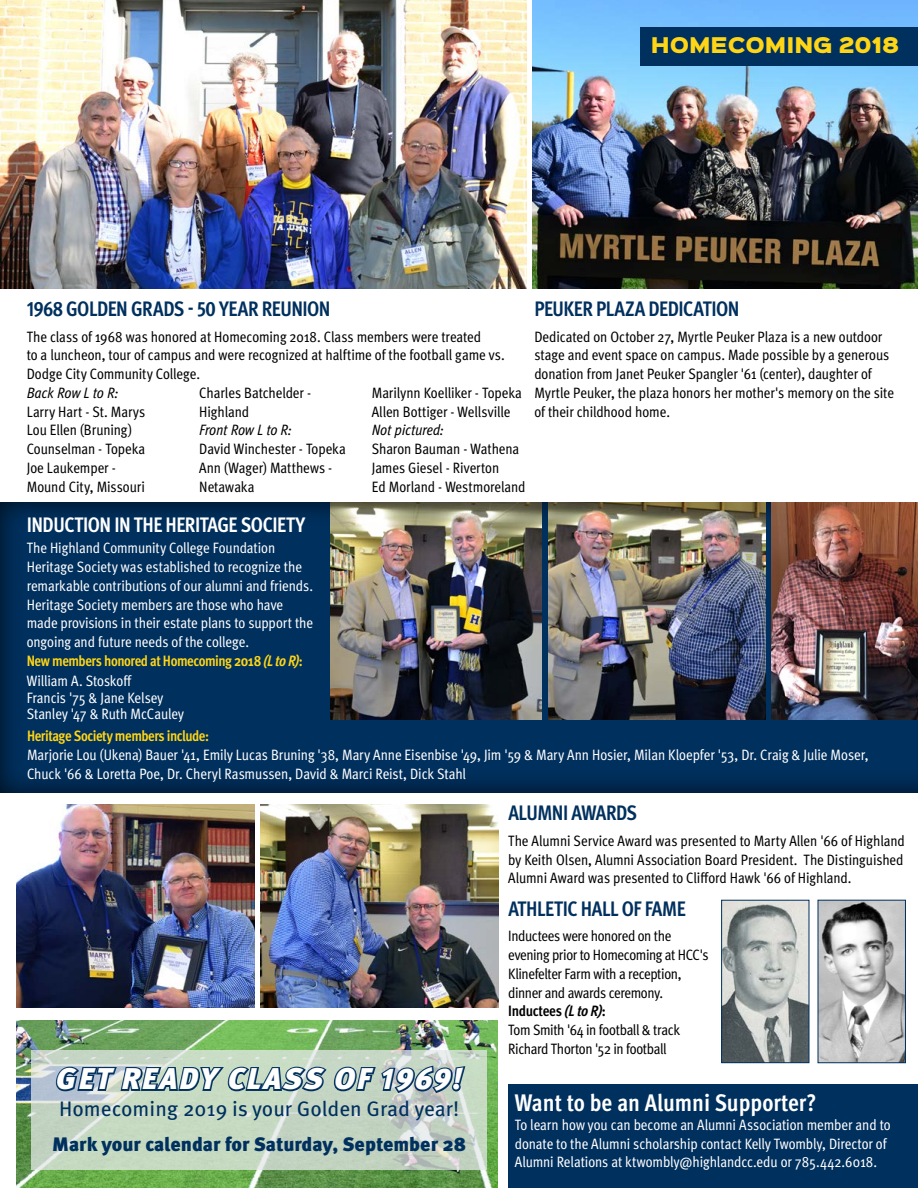
<style>
.page{position:relative;width:918px;height:1188px;background:#fff}
.page>*{position:absolute;margin:0;border:0;box-sizing:border-box;transform-origin:0 0}
.t1{font:italic 900 30px "Meta Pro";letter-spacing:.07em;color:#fff}
.t2{font:700 condensed 24px "Meta Pro";color:#fff}
.t3{font:700 condensed 21px "Meta Pro";letter-spacing:-.025em;color:#00305e}
.t4{font:21px "Meta Pro";color:#00305e}
.t5{font:700 condensed 21px "Meta Pro";letter-spacing:-.025em;color:#fff}
.t6{font:900 19.5px "Meta Pro";color:#00305e}
.t7{font:19.5px "Sinkin Sans 900 X Black";color:#ffd615}
.t8{font:condensed 15px/18.8px "Meta Pro";letter-spacing:-.005em;color:#000}
.t9{font:condensed 15px/18.8px "Meta Pro";letter-spacing:-.005em;color:#fff}
.t10{font:condensed 15px/18.8px "Meta Pro";letter-spacing:-.025em;color:#000}
.t11{font:italic condensed 15px "Meta Pro";letter-spacing:-.005em;color:#000}
.t12{font:700 condensed 15px "Meta Pro";letter-spacing:-.03em;color:#ffd615}
.s1{font-weight:700;color:#ffd615}
.s2{font-weight:700;font-style:italic;color:#ffd615}
.s3{font-weight:700}
.s4{font-weight:700;font-style:italic}
</style>
<div class="page">
<div style="left:0;top:490px;width:918px;height:304px;background:#000;opacity:.75"></div>
<div style="left:508px;top:1085px;width:410px;height:103px;background:#00305e"></div>
<img style="left:533px;top:0;width:385px;height:288px">
<div style="left:640px;top:27px;width:278px;height:39px;background:#00305e"></div>
<img style="left:0;top:0;width:526px;height:288px">
<img style="left:772px;top:502px;width:146px;height:218px">
<img style="left:548px;top:502px;width:218px;height:218px">
<img style="left:260px;top:805px;width:238px;height:203px">
<img style="left:331px;top:502px;width:211px;height:218px">
<img style="left:16px;top:805px;width:238px;height:203px">
<img style="left:723px;top:902px;width:84px;height:159px">
<div style="left:721px;top:900px;width:88px;height:163px;border:1px solid #00305e"></div>
<img style="left:820px;top:902px;width:84px;height:159px">
<div style="left:818px;top:900px;width:88px;height:163px;border:1px solid #00305e"></div>
<img style="left:16px;top:1020px;width:482px;height:168px">
<svg style="left:32px;top:1050px;width:455px;height:120px;background:#c6d6c4"></svg>
<svg style="left:54px;top:1039px;width:413px;height:56px;background:#8aa99d"></svg>
<h3 class="t7" style="left:651px;top:35px;width:250px">HOMECOMING 2018</h3>
<h3 class="t3" style="left:27px;top:293px;width:305px">1968 GOLDEN GRADS - 50 YEAR REUNION</h3>
<p class="t8" style="left:27px;top:326px;width:480px">The class of 1968 was honored at Homecoming 2018. Class members were treated<br>to a luncheon, tour of campus and were recognized at halftime of the football game vs.<br>Dodge City Community College.</p>
<p class="t11" style="left:27px;top:381px;width:93px">Back Row L to R:</p>
<p class="t8" style="left:27px;top:401px;width:120px">Larry Hart - St. Marys<br>Lou Ellen (Bruning)<br>Counselman - Topeka<br>Joe Laukemper -<br>Mound City, Missouri</p>
<p class="t8" style="left:199px;top:382px;width:113px">Charles Batchelder -<br>Highland</p>
<p class="t11" style="left:199px;top:419px;width:94px">Front Row L to R:</p>
<p class="t8" style="left:199px;top:438px;width:148px">David Winchester - Topeka<br>Ann (Wager) Matthews -<br>Netawaka</p>
<p class="t8" style="left:372px;top:382px;width:152px">Marilynn Koelliker - Topeka<br>Allen Bottiger - Wellsville</p>
<p class="t11" style="left:372px;top:419px;width:73px">Not pictured:</p>
<p class="t8" style="left:372px;top:438px;width:155px">Sharon Bauman - Wathena<br>James Giesel - Riverton<br>Ed Morland - Westmoreland</p>
<h3 class="t5" style="left:27px;top:508px;width:280px">INDUCTION IN THE HERITAGE SOCIETY</h3>
<p class="t9" style="left:27px;top:538px;width:288px">The Highland Community College Foundation Heritage Society was established to recognize the remarkable contributions of our alumni and friends.<br>Heritage Society members are those who have made provisions in their estate plans to support the ongoing and future needs of the college.<br><span class="s1">New members honored at Homecoming 2018</span> <span class="s2">(L to R)</span><span class="s1">:</span></p>
<p class="t9" style="left:27px;top:671px;width:159px;line-height:16.5px">William A. Stoskoff<br>Francis '75 &amp; Jane Kelsey<br>Stanley '47 &amp; Ruth McCauley</p>
<h3 class="t3" style="left:534px;top:293px;width:207px">PEUKER PLAZA DEDICATION</h3>
<p class="t8" style="left:534px;top:326px;width:361px">Dedicated on October 27, Myrtle Peuker Plaza is a new outdoor stage and event space on campus. Made possible by a generous donation from Janet Peuker Spangler '61 (center), daughter of Myrtle Peuker, the plaza honors her mother's memory on the site of their childhood home.</p>
<p class="t12" style="left:27px;top:725px;width:183px">Heritage Society members include:</p>
<p class="t9" style="left:27px;top:744px;width:843px">Marjorie Lou (Ukena) Bauer '41, Emily Lucas Bruning '38, Mary Anne Eisenbise '49, Jim '59 &amp; Mary Ann Hosier, Milan Kloepfer '53, Dr. Craig &amp; Julie Moser,<br>Chuck '66 &amp; Loretta Poe, Dr. Cheryl Rasmussen, David &amp; Marci Reist, Dick Stahl</p>
<h3 class="t3" style="left:508px;top:797px;width:131px">ALUMNI AWARDS</h3>
<p class="t8" style="left:508px;top:830px;width:398px;text-align:justify">The Alumni Service Award was presented to Marty Allen '66 of Highland by Keith Olsen, Alumni Association Board President. The Distinguished Alumni Award was presented to Clifford Hawk '66 of Highland.</p>
<h1 class="t1" style="left:56px;top:1056px;width:408px">GET READY CLASS OF 1969!</h1>
<h3 class="t4" style="left:59px;top:1093px;width:402px">Homecoming 2019 is your Golden Grad year!</h3>
<h3 class="t6" style="left:52px;top:1129px;width:415px">Mark your calendar for Saturday, September 28</h3>
<h3 class="t3" style="left:508px;top:892px;width:179px">ATHLETIC HALL OF FAME</h3>
<p class="t10" style="left:508px;top:926px;width:202px">Inductees were honored on the evening prior to Homecoming at HCC's<br>Klinefelter Farm with a reception, dinner and awards ceremony.<br><span class="s3">Inductees</span> <span class="s4">(L to R)</span><span class="s3">:<br></span>Tom Smith '64 in football &amp; track<br>Richard Thorton '52 in football</p>
<h2 class="t2" style="left:515px;top:1084px;width:303px">Want to be an Alumni Supporter?</h2>
<p class="t9" style="left:515px;top:1114px;width:377px">To learn how you can become an Alumni Association member and to donate to the Alumni scholarship contact Kelly Twombly, Director of<br>Alumni Relations at ktwombly@highlandcc.edu or 785.442.6018.</p>
</div>
